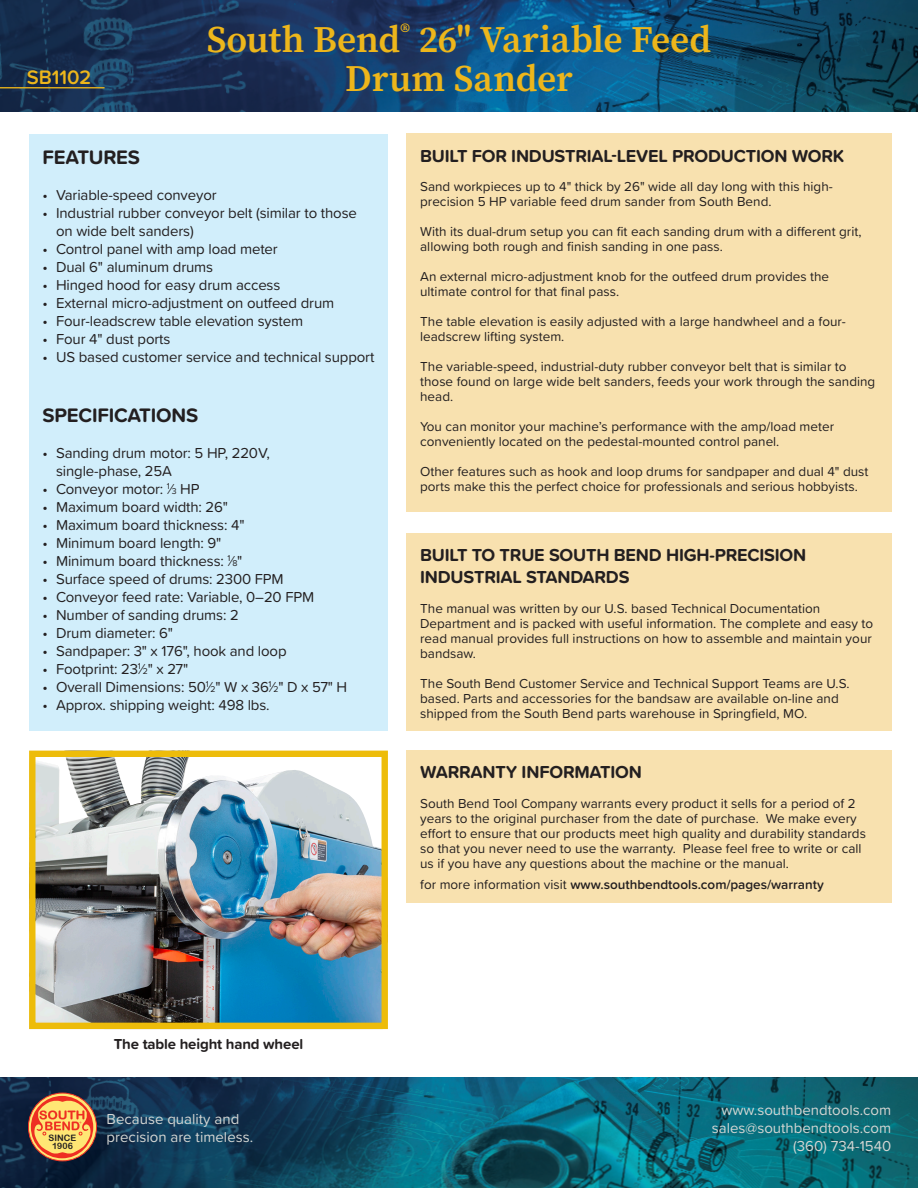
<style>
.page{position:relative;width:918px;height:1188px;background:#fff}
.page>*{position:absolute;margin:0;border:0;box-sizing:border-box;transform-origin:0 0}
.t1{font:600 37.5px "Source Serif Pro";letter-spacing:-.005em;color:#edb61b}
.t2{font:700 20.25px "Proxima Soft";letter-spacing:-.01em;color:#231f20}
.t3{font:600 20.25px "Proxima Soft";letter-spacing:-.005em;color:#edb61b}
.t4{font:700 18px/21.6px "Proxima Soft";letter-spacing:-.01em;color:#231f20}
.t5{font:15px/18px "Proxima Soft";letter-spacing:-.01em;color:#231f20}
.t6{font:15px/18px "Proxima Soft";color:#d4d6d3}
.t7{font:700 15px "Proxima Soft";letter-spacing:-.01em;color:#231f20}
.t8{font:13.5px/15px "Proxima Soft";color:#231f20}
.t9{font:600 13.5px "Proxima Soft";color:#231f20}
.t10{font:8.85px/8.2px "Arial Rounded MT Bold";letter-spacing:-.01em;color:#231f20;text-align:center}
.s1{font-size:8.7px}
.s2{font-weight:400}
</style>
<div class="page">
<img style="left:0;top:0;width:918px;height:112px">
<img style="left:0;top:1078px;width:918px;height:110px">
<hr style="left:0;top:87px;width:105px;height:1px;background:#edb61b">
<svg style="left:28px;top:1093px;width:69px;height:68px"></svg>
<div style="left:28px;top:1093px;width:69px;height:68px;border:1px solid #ee2e22;border-radius:50%"></div>
<svg style="left:31px;top:1096px;width:62px;height:62px;background:#e09854"></svg>
<div style="left:29px;top:135px;width:359px;height:596px;background:#d1eefb"></div>
<div style="left:407px;top:533px;width:485px;height:198px;background:#f8e1af"></div>
<div style="left:407px;top:751px;width:485px;height:152px;background:#f8e1af"></div>
<div style="left:407px;top:134px;width:485px;height:378px;background:#f8e1af"></div>
<img style="left:36px;top:758px;width:345px;height:264px">
<div style="left:29px;top:751px;width:359px;height:278px;border:6px solid #edbc0a"></div>
<p class="t1" style="left:207px;top:14px;width:506px">South Bend<sup>®</sup> 26" Variable Feed</p>
<p class="t3" style="left:27px;top:62px;width:66px">SB1102</p>
<p class="t1" style="left:345px;top:53px;width:229px">Drum Sander</p>
<p class="t2" style="left:43px;top:142px;width:99px">FEATURES</p>
<p class="t5" style="left:43px;top:185px;width:176px">• Variable-speed conveyor</p>
<p class="t5" style="left:56px;top:203px;width:302px;text-indent:-14px">• Industrial rubber conveyor belt (similar to those on wide belt sanders)</p>
<p class="t5" style="left:43px;top:239px;width:237px">• Control panel with amp load meter</p>
<p class="t5" style="left:43px;top:257px;width:172px">• Dual 6" aluminum drums</p>
<p class="t5" style="left:43px;top:275px;width:239px">• Hinged hood for easy drum access</p>
<p class="t5" style="left:43px;top:293px;width:293px">• External micro-adjustment on outfeed drum</p>
<p class="t5" style="left:43px;top:311px;width:262px">• Four-leadscrew table elevation system</p>
<p class="t5" style="left:43px;top:329px;width:129px">• Four 4" dust ports</p>
<p class="t5" style="left:43px;top:347px;width:333px">• US based customer service and technical support</p>
<p class="t2" style="left:43px;top:400px;width:157px">SPECIFICATIONS</p>
<p class="t5" style="left:56px;top:443px;width:215px;text-indent:-14px">• Sanding drum motor: 5 HP, 220V, single-phase, 25A</p>
<p class="t5" style="left:43px;top:479px;width:158px">• Conveyor motor: <sup>1</sup>⁄<span class="s1">3</span> HP</p>
<p class="t5" style="left:43px;top:497px;width:187px">• Maximum board width: 26"</p>
<p class="t5" style="left:43px;top:515px;width:203px">• Maximum board thickness: 4"</p>
<p class="t5" style="left:43px;top:533px;width:180px">• Minimum board length: 9"</p>
<p class="t5" style="left:43px;top:551px;width:201px">• Minimum board thickness: <sup>1</sup>⁄<span class="s1">8</span>"</p>
<p class="t5" style="left:43px;top:569px;width:243px">• Surface speed of drums: 2300 FPM</p>
<p class="t5" style="left:43px;top:587px;width:273px">• Conveyor feed rate: Variable, 0–20 FPM</p>
<p class="t5" style="left:43px;top:605px;width:198px">• Number of sanding drums: 2</p>
<p class="t5" style="left:43px;top:623px;width:132px">• Drum diameter: 6"</p>
<p class="t5" style="left:43px;top:641px;width:246px">• Sandpaper: 3" x 176", hook and loop</p>
<p class="t5" style="left:43px;top:659px;width:147px">• Footprint: 23<sup>1</sup>⁄<span class="s1">2</span>" x 27"</p>
<p class="t5" style="left:43px;top:677px;width:306px">• Overall Dimensions: 50<sup>1</sup>⁄<span class="s1">2</span>" W x 36<sup>1</sup>⁄<span class="s1">2</span>" D x 57" H</p>
<p class="t5" style="left:43px;top:695px;width:229px">• Approx. shipping weight: 498 lbs.</p>
<p class="t4" style="left:420px;top:144px;width:426px">BUILT FOR INDUSTRIAL-LEVEL PRODUCTION WORK</p>
<p class="t8" style="left:420px;top:179px;width:414px">Sand workpieces up to 4" thick by 26" wide all day long with this high&shy;precision 5 HP variable feed drum sander from South Bend.</p>
<p class="t8" style="left:420px;top:224px;width:443px">With its dual-drum setup you can fit each sanding drum with a different grit, allowing both rough and finish sanding in one pass.</p>
<p class="t8" style="left:420px;top:269px;width:410px">An external micro-adjustment knob for the outfeed drum provides the ultimate control for that final pass.</p>
<p class="t8" style="left:420px;top:314px;width:427px">The table elevation is easily adjusted with a large handwheel and a four&shy;leadscrew lifting system.</p>
<p class="t8" style="left:420px;top:359px;width:457px">The variable-speed, industrial-duty rubber conveyor belt that is similar to those found on large wide belt sanders, feeds your work through the sanding head.</p>
<p class="t8" style="left:420px;top:419px;width:416px">You can monitor your machine’s performance with the amp/load meter conveniently located on the pedestal-mounted control panel.</p>
<p class="t8" style="left:420px;top:464px;width:450px">Other features such as hook and loop drums for sandpaper and dual 4" dust ports make this the perfect choice for professionals and serious hobbyists.</p>
<p class="t4" style="left:420px;top:544px;width:388px">BUILT TO TRUE SOUTH BEND HIGH-PRECISION<br>INDUSTRIAL STANDARDS</p>
<p class="t8" style="left:420px;top:600px;width:455px">The manual was written by our U.S. based Technical Documentation Department and is packed with useful information. The complete and easy to read manual provides full instructions on how to assemble and maintain your bandsaw.</p>
<p class="t8" style="left:420px;top:675px;width:431px">The South Bend Customer Service and Technical Support Teams are U.S. based. Parts and accessories for the bandsaw are available on-line and shipped from the South Bend parts warehouse in Springfield, MO.</p>
<p class="t4" style="left:420px;top:761px;width:223px">WARRANTY INFORMATION</p>
<p class="t8" style="left:420px;top:796px;width:447px">South Bend Tool Company warrants every product it sells for a period of 2 years to the original purchaser from the date of purchase. We make every effort to ensure that our products meet high quality and durability standards so that you never need to use the warranty. Please feel free to write or call us if you have any questions about the machine or the manual.</p>
<p class="t9" style="left:420px;top:875px;width:405px"><span class="s2">for more information visit</span> www.southbendtools.com/pages/warranty</p>
<p class="t10" style="left:49px;top:1134px;width:29px">SINCE<br>1906</p>
<p class="t7" style="left:114px;top:1032px;width:191px">The table height hand wheel</p>
<p class="t6" style="left:107px;top:1109px;width:148px">Because quality and precision are timeless.</p>
<p class="t6" style="left:722px;top:1100px;width:171px">www.southbendtools.com</p>
<p class="t6" style="left:712px;top:1118px;width:181px">sales@southbendtools.com</p>
<p class="t6" style="left:793px;top:1136px;width:100px">(360) 734-1540</p>
</div>
